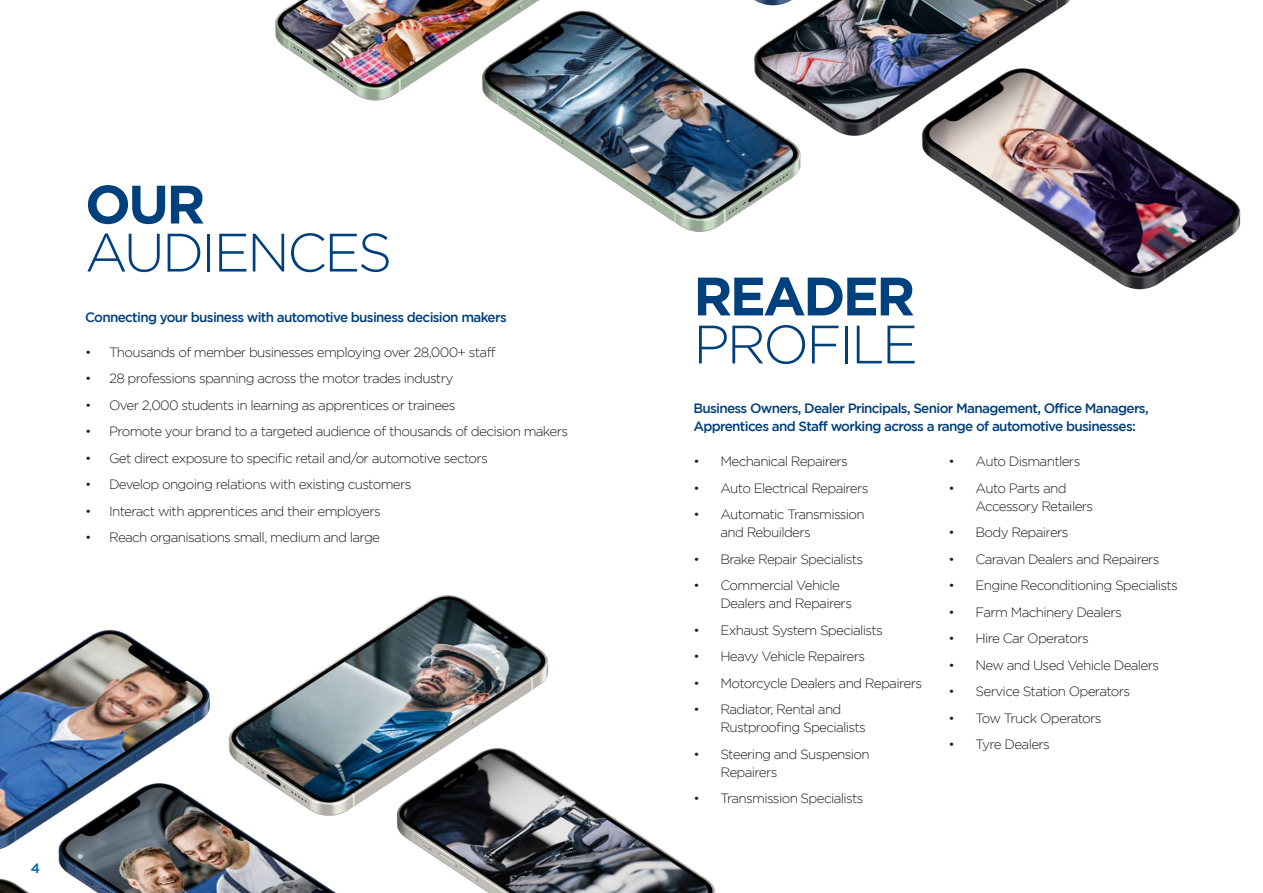
<style>
.page{position:relative;width:1263px;height:893px;background:#fff}
.page>*{position:absolute;margin:0;border:0;box-sizing:border-box;transform-origin:0 0}
.t1{font:300 54px "Gotham";letter-spacing:-.05em;color:#00407c}
.t2{font:700 54px "Gotham";letter-spacing:-.05em;color:#00407c}
.t3{font:300 13.5px/18px "Gotham";letter-spacing:-.05em;color:#231f20}
.t4{font:500 13.5px/18px "Gotham";letter-spacing:-.05em;color:#00407c}
.t5{font:700 13.5px "Gotham";color:#1074bc}
</style>
<div class="page">
<img style="left:0;top:595px;width:716px;height:298px">
<img style="left:275px;top:0;width:966px;height:290px">
<h1 class="t2" style="left:85px;top:173px;width:122px">OUR</h1>
<h1 class="t1" style="left:85px;top:223px;width:309px">AUDIENCES</h1>
<p class="t4" style="left:85px;top:307px;width:423px">Connecting your business with automotive business decision makers</p>
<p class="t3" style="left:85px;top:343px;width:412px">• Thousands of member businesses employing over 28,000+ staff</p>
<p class="t3" style="left:85px;top:369px;width:370px">• 28 professions spanning across the motor trades industry</p>
<p class="t3" style="left:85px;top:396px;width:372px">• Over 2,000 students in learning as apprentices or trainees</p>
<p class="t3" style="left:85px;top:422px;width:485px">• Promote your brand to a targeted audience of thousands of decision makers</p>
<p class="t3" style="left:85px;top:449px;width:404px">• Get direct exposure to specific retail and/or automotive sectors</p>
<p class="t3" style="left:85px;top:475px;width:328px">• Develop ongoing relations with existing customers</p>
<p class="t3" style="left:85px;top:502px;width:297px">• Interact with apprentices and their employers</p>
<p class="t3" style="left:85px;top:528px;width:297px">• Reach organisations small, medium and large</p>
<p class="t5" style="left:31px;top:860px;width:11px">4</p>
<h1 class="t2" style="left:693px;top:265px;width:223px">READER</h1>
<h1 class="t1" style="left:693px;top:315px;width:226px">PROFILE</h1>
<p class="t4" style="left:693px;top:399px;width:457px">Business Owners, Dealer Principals, Senior Management, Office Managers,<br>Apprentices and Staff working across a range of automotive businesses:</p>
<p class="t3" style="left:693px;top:452px;width:156px">• Mechanical Repairers</p>
<p class="t3" style="left:693px;top:479px;width:177px">• Auto Electrical Repairers</p>
<p class="t3" style="left:720px;top:505px;width:146px;text-indent:-27px">• Automatic Transmission and Rebuilders</p>
<p class="t3" style="left:693px;top:550px;width:171px">• Brake Repair Specialists</p>
<p class="t3" style="left:720px;top:576px;width:133px;text-indent:-27px">• Commercial Vehicle<br>Dealers and Repairers</p>
<p class="t3" style="left:693px;top:621px;width:191px">• Exhaust System Specialists</p>
<p class="t3" style="left:693px;top:647px;width:173px">• Heavy Vehicle Repairers</p>
<p class="t3" style="left:693px;top:674px;width:230px">• Motorcycle Dealers and Repairers</p>
<p class="t3" style="left:720px;top:700px;width:147px;text-indent:-27px">• Radiator, Rental and<br>Rustproofing Specialists</p>
<p class="t3" style="left:720px;top:745px;width:151px;text-indent:-27px">• Steering and Suspension<br>Repairers</p>
<p class="t3" style="left:693px;top:789px;width:172px">• Transmission Specialists</p>
<p class="t3" style="left:948px;top:452px;width:133px">• Auto Dismantlers</p>
<p class="t3" style="left:975px;top:479px;width:119px;text-indent:-27px">• Auto Parts and<br>Accessory Retailers</p>
<p class="t3" style="left:948px;top:523px;width:122px">• Body Repairers</p>
<p class="t3" style="left:948px;top:550px;width:213px">• Caravan Dealers and Repairers</p>
<p class="t3" style="left:948px;top:576px;width:231px">• Engine Reconditioning Specialists</p>
<p class="t3" style="left:948px;top:603px;width:175px">• Farm Machinery Dealers</p>
<p class="t3" style="left:948px;top:629px;width:142px">• Hire Car Operators</p>
<p class="t3" style="left:948px;top:656px;width:212px">• New and Used Vehicle Dealers</p>
<p class="t3" style="left:948px;top:682px;width:183px">• Service Station Operators</p>
<p class="t3" style="left:948px;top:709px;width:155px">• Tow Truck Operators</p>
<p class="t3" style="left:948px;top:735px;width:103px">• Tyre Dealers</p>
</div>
